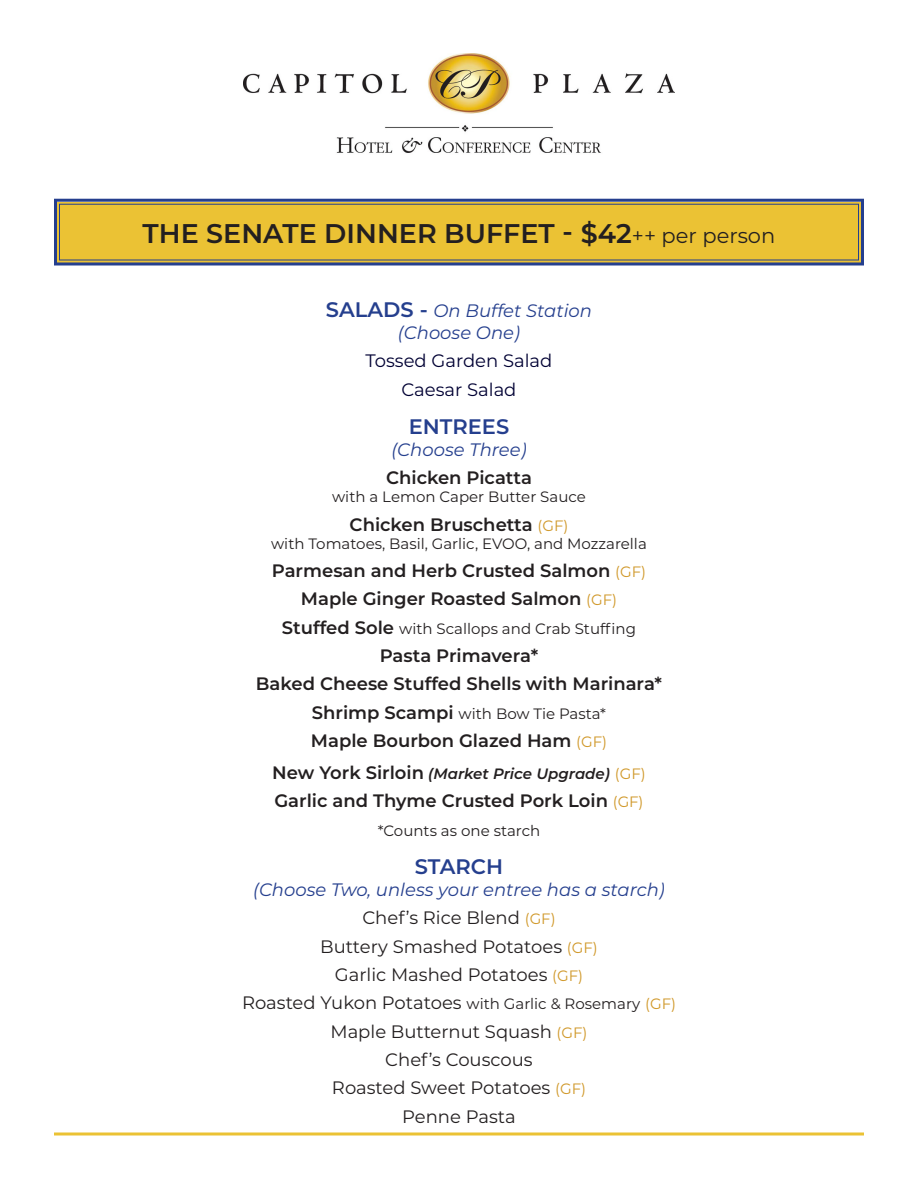
<style>
.page{position:relative;width:918px;height:1188px;background:#fff}
.page>*{position:absolute;margin:0;border:0;box-sizing:border-box;transform-origin:0 0}
.t1{font:600 27px "Montserrat";color:#231f20}
.t2{font:600 21px "Montserrat";color:#253f8e}
.t3{font:600 18px "Montserrat";color:#231f20}
.t4{font:18px "Montserrat";color:#231f20}
.t5{font:italic 18px/21.6px "Montserrat";color:#253f8e;text-align:center}
.t6{font:18px "Montserrat";color:#003}
.t7{font:15px "Montserrat";color:#231f20}
.t8{font:italic 600 15px "Montserrat";color:#231f20}
.s1{font-weight:400;font-size:21px}
.s2{font-weight:600;font-style:normal;font-size:21px}
.s3{font-weight:400;font-size:15px;color:#d09829}
.s4{font-weight:600;font-size:18px}
.s5{font-style:normal;font-size:18px}
.s6{font-weight:400;font-style:normal;color:#d09829}
.s7{font-size:15px;color:#d09829}
.s8{font-size:15px}
</style>
<div class="page">
<svg style="left:54px;top:1132px;width:810px;height:4px;background:#efd166"></svg>
<svg style="left:54px;top:198px;width:810px;height:68px;background:#d6b542"></svg>
<div style="left:59px;top:204px;width:800px;height:57px;border:1px solid #253f8e"></div>
<img style="left:243px;top:54px;width:432px;height:99px">
<p class="t1" style="left:143px;top:214px;width:634px">THE SENATE DINNER BUFFET - $42<span class="s1">++ per person</span></p>
<p class="t5" style="left:326px;top:300px;width:268px"><span class="s2">SALADS -</span> On Buffet Station (Choose One)</p>
<p class="t6" style="left:366px;top:349px;width:188px">Tossed Garden Salad</p>
<p class="t6" style="left:401px;top:377px;width:117px">Caesar Salad</p>
<p class="t2" style="left:409px;top:412px;width:102px">ENTREES</p>
<p class="t5" style="left:391px;top:438px;width:137px">(Choose Three)</p>
<p class="t3" style="left:386px;top:465px;width:147px">Chicken Picatta</p>
<p class="t7" style="left:332px;top:487px;width:255px">with a Lemon Caper Butter Sauce</p>
<p class="t3" style="left:350px;top:511px;width:220px">Chicken Bruschetta <span class="s3">(GF)</span></p>
<p class="t7" style="left:271px;top:533px;width:377px">with Tomatoes, Basil, Garlic, EVOO, and Mozzarella</p>
<p class="t3" style="left:272px;top:558px;width:376px">Parmesan and Herb Crusted Salmon <span class="s3">(GF)</span></p>
<p class="t3" style="left:301px;top:586px;width:318px">Maple Ginger Roasted Salmon <span class="s3">(GF)</span></p>
<p class="t7" style="left:282px;top:618px;width:356px"><span class="s4">Stuffed Sole</span> with Scallops and Crab Stuffing</p>
<p class="t3" style="left:380px;top:643px;width:160px">Pasta Primavera*</p>
<p class="t3" style="left:256px;top:671px;width:408px">Baked Cheese Stuffed Shells with Marinara*</p>
<p class="t7" style="left:312px;top:703px;width:296px"><span class="s4">Shrimp Scampi</span> with Bow Tie Pasta*</p>
<p class="t3" style="left:311px;top:728px;width:298px">Maple Bourbon Glazed Ham <span class="s3">(GF)</span></p>
<p class="t8" style="left:272px;top:763px;width:375px"><span class="s5">New York Sirloin</span> (Market Price Upgrade) <span class="s6">(GF)</span></p>
<p class="t3" style="left:274px;top:788px;width:371px">Garlic and Thyme Crusted Pork Loin <span class="s3">(GF)</span></p>
<p class="t7" style="left:378px;top:820px;width:164px">*Counts as one starch</p>
<p class="t2" style="left:415px;top:852px;width:90px">STARCH</p>
<p class="t5" style="left:253px;top:878px;width:413px">(Choose Two, unless your entree has a starch)</p>
<p class="t4" style="left:362px;top:906px;width:195px">Chef’s Rice Blend <span class="s7">(GF)</span></p>
<p class="t4" style="left:320px;top:934px;width:279px">Buttery Smashed Potatoes <span class="s7">(GF)</span></p>
<p class="t4" style="left:335px;top:962px;width:250px">Garlic Mashed Potatoes <span class="s7">(GF)</span></p>
<p class="t4" style="left:242px;top:991px;width:435px">Roasted Yukon Potatoes <span class="s8">with Garlic &amp; Rosemary</span> <span class="s7">(GF)</span></p>
<p class="t4" style="left:331px;top:1019px;width:258px">Maple Butternut Squash <span class="s7">(GF)</span></p>
<p class="t4" style="left:385px;top:1047px;width:149px">Chef’s Couscous</p>
<p class="t4" style="left:332px;top:1076px;width:256px">Roasted Sweet Potatoes <span class="s7">(GF)</span></p>
<p class="t4" style="left:402px;top:1104px;width:115px">Penne Pasta</p>
</div>
